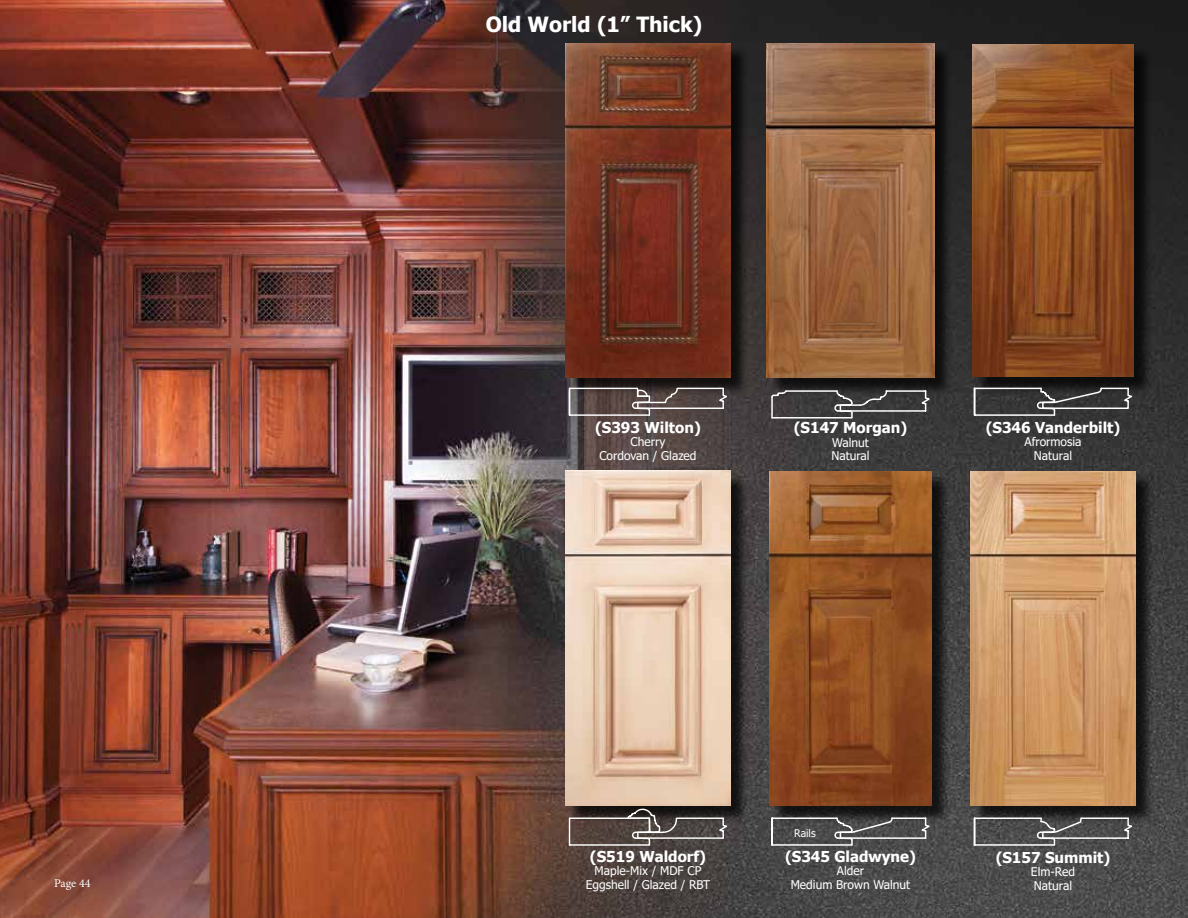
<style>
.page{position:relative;width:1188px;height:918px;background:#fff}
.page>*{position:absolute;margin:0;border:0;box-sizing:border-box;transform-origin:0 0}
.t1{font:700 21px "Tahoma";color:#fff}
.t2{font:700 15px "Tahoma";color:#fff}
.t3{font:12px/13.5px "Tahoma";color:#fff;text-align:center}
.t4{font:12px "Minion Pro";letter-spacing:-.005em;color:#fff}
.t5{font:10.5px "Tahoma";color:#fff}
</style>
<div class="page">
<img style="left:0;top:0;width:1188px;height:918px">
<div style="left:972px;top:473px;width:182px;height:351px;background:#000;opacity:.75"></div>
<img style="left:970px;top:471px;width:166px;height:334px">
<div style="left:567px;top:46px;width:182px;height:350px;background:#000;opacity:.75"></div>
<img style="left:565px;top:43px;width:166px;height:335px">
<div style="left:769px;top:46px;width:184px;height:350px;background:#000;opacity:.75"></div>
<img style="left:767px;top:43px;width:167px;height:335px">
<div style="left:974px;top:46px;width:178px;height:349px;background:#000;opacity:.75"></div>
<img style="left:972px;top:44px;width:162px;height:333px">
<div style="left:771px;top:473px;width:180px;height:351px;background:#000;opacity:.75"></div>
<img style="left:769px;top:471px;width:163px;height:334px">
<div style="left:567px;top:473px;width:182px;height:351px;background:#000;opacity:.75"></div>
<img style="left:565px;top:471px;width:166px;height:335px">
<svg style="left:973px;top:387px;width:161px;height:30px;background:#4e4e4e"></svg>
<svg style="left:568px;top:386px;width:161px;height:31px;background:#665b59"></svg>
<svg style="left:973px;top:817px;width:161px;height:29px;background:#636363"></svg>
<svg style="left:568px;top:808px;width:161px;height:38px;background:#58504c"></svg>
<svg style="left:771px;top:817px;width:160px;height:29px;background:#626262"></svg>
<svg style="left:770px;top:389px;width:161px;height:30px;background:#535253"></svg>
<p class="t4" style="left:54px;top:875px;width:38px">Page 44</p>
<h1 class="t1" style="left:486px;top:9px;width:218px">Old World (1” Thick)</h1>
<p class="t2" style="left:595px;top:417px;width:107px">(S393 Wilton)</p>
<p class="t3" style="left:599px;top:436px;width:99px">Cherry<br>Cordovan / Glazed</p>
<p class="t2" style="left:794px;top:417px;width:115px">(S147 Morgan)</p>
<p class="t3" style="left:831px;top:436px;width:40px;text-align:left">Walnut<br>Natural</p>
<p class="t2" style="left:986px;top:417px;width:136px">(S346 Vanderbilt)</p>
<p class="t3" style="left:1024px;top:436px;width:59px">Afrormosia<br>Natural</p>
<p class="t2" style="left:590px;top:846px;width:118px">(S519 Waldorf)</p>
<p class="t3" style="left:586px;top:865px;width:126px">Maple-Mix / MDF CP<br>Eggshell / Glazed / RBT</p>
<p class="t5" style="left:794px;top:826px;width:23px">Rails</p>
<p class="t2" style="left:785px;top:846px;width:132px">(S345 Gladwyne)</p>
<p class="t3" style="left:791px;top:865px;width:121px">Alder<br>Medium Brown Walnut</p>
<p class="t2" style="left:996px;top:847px;width:116px">(S157 Summit)</p>
<p class="t3" style="left:1031px;top:866px;width:46px;text-align:left">Elm-Red<br>Natural</p>
</div>
